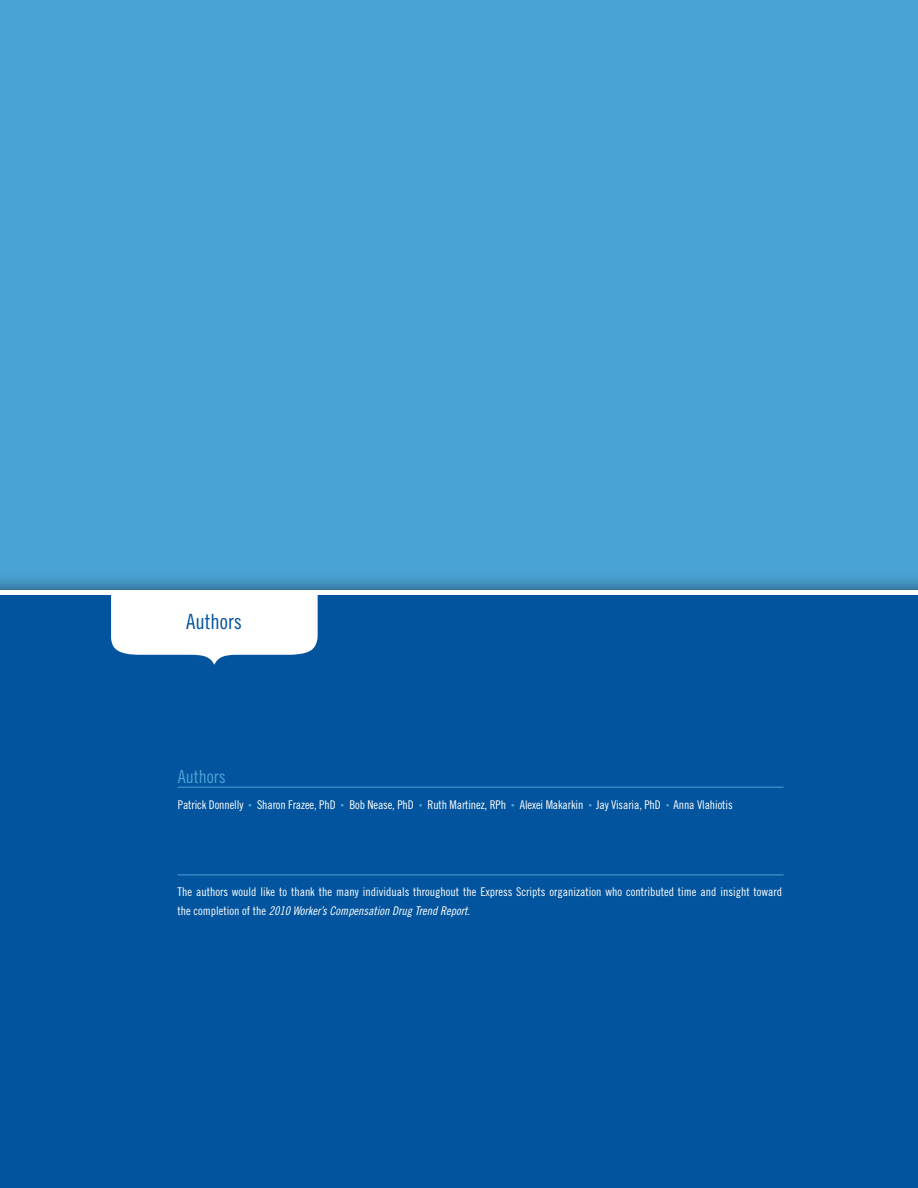
<style>
.page{position:relative;width:918px;height:1188px;background:#fff}
.page>*{position:absolute;margin:0;border:0;box-sizing:border-box;transform-origin:0 0}
.t1{font:21px "Trade Gothic Cond Eighteen";color:#01549d}
.t2{font:18px "Trade Gothic Cond Eighteen";color:#4aa3d5}
.t3{font:12px "Trade Gothic Cond Eighteen";color:#fff}
.t4{font:12px "Trade Gothic Cond Eighteen Obl";color:#fff}
.s1{font-size:7.5px;color:#4aa3d5}
.s2{font-family:"Trade Gothic Cond Eighteen"}
</style>
<div class="page">
<div style="left:0;top:0;width:918px;height:590px;background:#4aa3d5"></div>
<div style="left:0;top:595px;width:918px;height:593px;background:#01549d"></div>
<svg style="left:0;top:579px;width:918px;height:11px"></svg>
<svg style="left:111px;top:595px;width:207px;height:70px;background:#d8e5f0"></svg>
<hr style="left:178px;top:787px;width:606px;height:1px;background:#4aa3d5">
<hr style="left:178px;top:874px;width:606px;height:1px;background:#4aa3d5">
<h1 class="t1" style="left:186px;top:609px;width:57px">Authors</h1>
<h2 class="t2" style="left:178px;top:766px;width:49px">Authors</h2>
<p class="t3" style="left:178px;top:797px;width:556px">Patrick Donnelly <span class="s1">•</span> Sharon Frazee, PhD <span class="s1">•</span> Bob Nease, PhD <span class="s1">•</span> Ruth Martinez, RPh <span class="s1">•</span> Alexei Makarkin <span class="s1">•</span> Jay Visaria, PhD <span class="s1">•</span> Anna Vlahiotis</p>
<p class="t3" style="left:177px;top:884px;width:606px">The authors would like to thank the many individuals throughout the Express Scripts organization who contributed time and insight toward</p>
<p class="t4" style="left:177px;top:904px;width:294px"><span class="s2">the completion of the</span> 2010 Worker’s Compensation Drug Trend Report<span class="s2">.</span></p>
</div>
